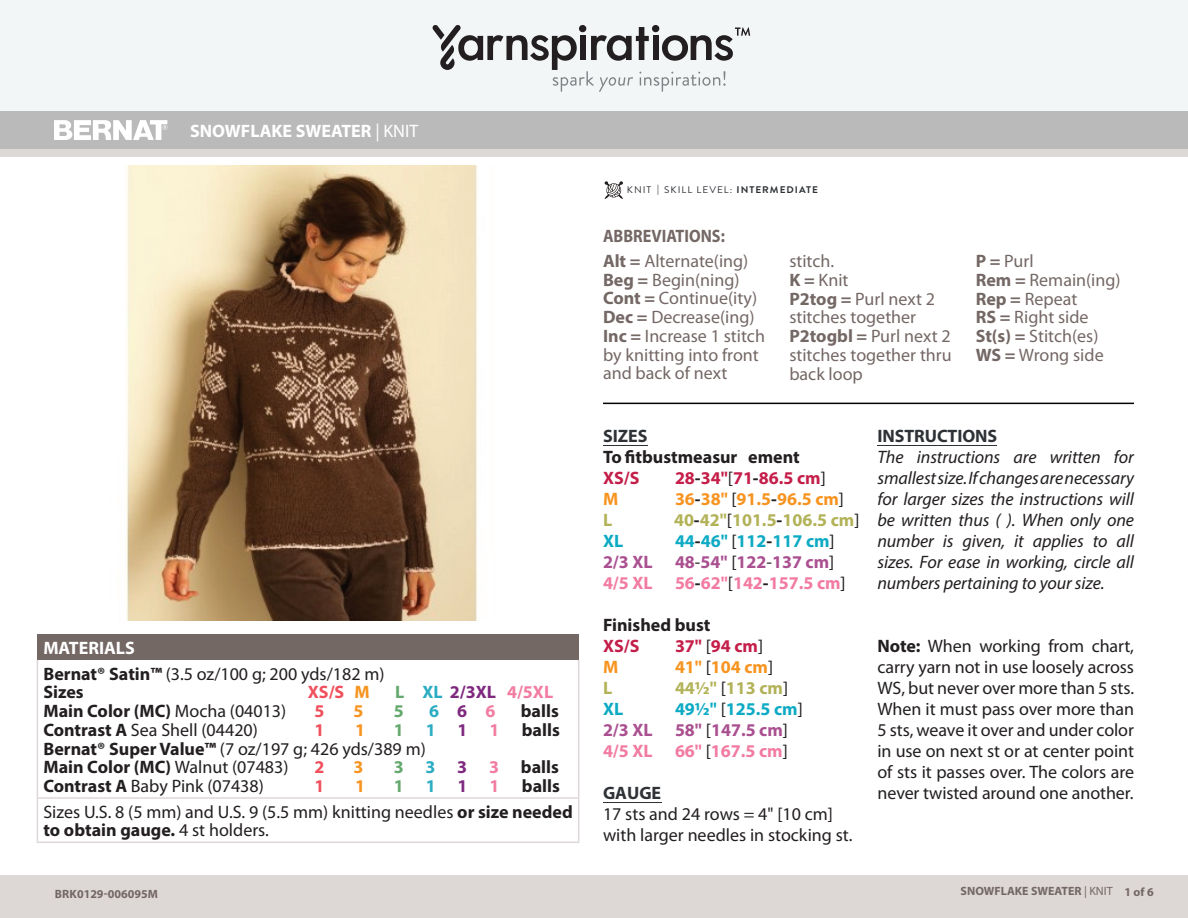
<style>
.page{position:relative;width:1188px;height:918px;background:#fff}
.page>*{position:absolute;margin:0;border:0;box-sizing:border-box;transform-origin:0 0}
.t1{font:18px/21px "Myriad Pro";color:#231f20}
.t2{font:18px/18.8px "Myriad Pro";color:#746865}
.t3{font:italic 18px/21px "Myriad Pro";letter-spacing:-.005em;color:#231f20}
.t4{font:700 18px/21px "Myriad Pro";color:#231f20}
.t5{font:700 18px/21px "Myriad Pro";color:#f27ba1}
.t6{font:700 18px/21px "Myriad Pro";color:#aa5090}
.t7{font:700 18px "Myriad Pro";color:#b2b258}
.t8{font:700 18px "Myriad Pro";color:#f79420}
.t9{font:700 18px "Myriad Pro";color:#c41e49}
.Body{font:700 18px "Myriad Pro";color:#fff}
.t10{font:700 18px "Myriad Pro";color:#746865;scale:.9 1}
.t11{font:700 18px "Myriad Pro";color:#7e287e}
.t12{font:700 18px "Myriad Pro";color:#f0505c}
.t13{font:700 18px "Myriad Pro";color:#63a86c}
.t14{font:700 18px "Myriad Pro";color:#0caac4}
.t15{font:700 18px "Myriad Pro";color:#2aacc2}
.t16{font:700 13.5px "Myriad Pro";letter-spacing:.02em;color:#fff}
.Body-2{font:700 12px "Myriad Pro";color:#746865}
.Body-3{font:700 12px "Myriad Pro";letter-spacing:.02em;color:#746865}
.t17{font:9.6px "Brandon Grotesque";letter-spacing:.1em;color:#2d3135;scale:1.04 1}
.s1{font-weight:400}
.s2{font-weight:700;color:#fff}
.s3{font-weight:700}
.s4{color:#f79420}
.s5{color:#63a86c}
.s6{color:#2aacc2}
.s7{color:#f27ca1}
.s8{color:#7e287e}
.s9{color:#2e3236}
.s10{color:#c41e49}
.s11{color:#231f20}
.s12{font-weight:400;color:#231f20}
.s13{color:#0caac4}
.s14{color:#aa5090}
.s15{color:#f27ba1}
.s16{font-weight:700;color:#2e3236}
.s17{font-weight:700;font-style:normal;color:#2e3236}
</style>
<div class="page">
<div style="left:0;top:875px;width:1188px;height:43px;background:#ddd7d6"></div>
<div style="left:0;top:149px;width:1188px;height:9px;background:#ddd7d6"></div>
<div style="left:0;top:111px;width:1188px;height:38px;background:#bababa"></div>
<svg style="left:54px;top:120px;width:113px;height:20px"></svg>
<div style="left:0;top:0;width:1188px;height:111px;background:#f3f6f7"></div>
<svg style="left:433px;top:25px;width:318px;height:67px"></svg>
<div style="left:0;top:157px;width:1188px;height:717px;background:#fff"></div>
<hr style="left:603px;top:445px;width:45px;height:1px;background:#2e3236">
<hr style="left:603px;top:802px;width:58px;height:1px;background:#2e3236">
<hr style="left:878px;top:445px;width:119px;height:1px;background:#2e3236">
<div style="left:37px;top:634px;width:542px;height:26px;background:#746865"></div>
<hr style="left:37px;top:660px;width:1px;height:137px;background:#ddd7d6">
<hr style="left:37px;top:799px;width:1px;height:43px;background:#ddd7d6">
<hr style="left:578px;top:660px;width:1px;height:137px;background:#ddd7d6">
<hr style="left:578px;top:799px;width:1px;height:43px;background:#ddd7d6">
<hr style="left:37px;top:797px;width:542px;height:2px;background:#ddd7d6">
<hr style="left:37px;top:842px;width:542px;height:1px;background:#ddd7d6">
<img style="left:126px;top:165px;width:352px;height:455px">
<hr style="left:603px;top:403px;width:531px;height:1px;background:#040503">
<svg style="left:604px;top:181px;width:19px;height:18px"></svg>
<p class="t16" style="left:202px;top:120px;width:178px">SNOWFLAKE SWEATER <span class="s1">| KNIT</span></p>
<p class="Body" style="left:190px;top:120px;width:230px">SNOWFLAKE SWEATER <span class="s1">| KNIT</span></p>
<p class="t1" style="left:43px;top:634px;width:343px;line-height:26px"><span class="s2">MATERIALS<br></span><span class="s3">Bernat® Satin™</span> (3.5 oz/100 g; 200 yds/182 m)</p>
<p class="t4" style="left:43px;top:681px;width:42px">Sizes</p>
<p class="t12" style="left:308px;top:680px;width:63px">XS/S <span class="s4">M</span></p>
<p class="t11" style="left:395px;top:680px;width:160px"><span class="s5">L</span> <span class="s6">XL</span> 2/3XL <span class="s7">4/5XL</span></p>
<p class="t4" style="left:43px;top:700px;width:244px">Main Color (MC) <span class="s1">Mocha (04013)</span></p>
<p class="t12" style="left:314px;top:699px;width:11px">5</p>
<p class="t8" style="left:353px;top:699px;width:11px">5</p>
<p class="t13" style="left:394px;top:699px;width:11px">5</p>
<p class="t15" style="left:429px;top:699px;width:68px">6 <span class="s8">6</span> <span class="s7">6</span></p>
<p class="t4" style="left:521px;top:700px;width:39px">balls</p>
<p class="t1" style="left:43px;top:719px;width:216px"><span class="s3">Contrast A</span> Sea Shell (04420)</p>
<p class="t12" style="left:314px;top:718px;width:11px">1</p>
<p class="t8" style="left:355px;top:718px;width:11px">1</p>
<p class="t13" style="left:394px;top:718px;width:107px">1 <span class="s6">1</span> <span class="s8">1</span> <span class="s7">1</span></p>
<p class="t4" style="left:522px;top:719px;width:39px">balls</p>
<p class="t1" style="left:43px;top:739px;width:384px;line-height:18.8px"><span class="s3">Bernat® Super Value™</span> (7 oz/197 g; 426 yds/389 m)<br><span class="s3">Main Color (MC)</span> Walnut (07483)</p>
<p class="t12" style="left:314px;top:755px;width:11px">2</p>
<p class="t8" style="left:353px;top:755px;width:11px">3</p>
<p class="t4" style="left:394px;top:756px;width:166px"><span class="s5">3</span> <span class="s6">3</span> <span class="s8">3</span> <span class="s7">3</span> balls</p>
<p class="t1" style="left:43px;top:773px;width:531px;line-height:25.5px;text-indent:478px"><span class="s3">balls<br></span>Sizes U.S. 8 (5 mm) and U.S. 9 (5.5 mm) knitting needles <span class="s3">or size needed</span></p>
<p class="t4" style="left:43px;top:819px;width:227px">to obtain gauge. <span class="s1">4 st holders.</span></p>
<p class="t1" style="left:43px;top:775px;width:222px"><span class="s3">Contrast A</span> Baby Pink (07438)</p>
<p class="t12" style="left:314px;top:774px;width:11px">1</p>
<p class="t8" style="left:355px;top:774px;width:11px">1</p>
<p class="t13" style="left:394px;top:774px;width:107px">1 <span class="s6">1</span> <span class="s8">1</span> <span class="s7">1</span></p>
<p class="t17" style="left:627px;top:183px;width:185px">KNIT <span class="s3">|</span> SKILL LEVEL: <span class="s3">INTERMEDIATE</span></p>
<p class="t10" style="left:603px;top:224px;width:137px">ABBREVIATIONS:</p>
<p class="t2" style="left:603px;top:251px;width:163px"><span class="s3">Alt =</span> Alternate(ing)<br><span class="s3">Beg =</span> Begin(ning)<br><span class="s3">Cont =</span> Continue(ity)<br><span class="s3">Dec =</span> Decrease(ing)<br><span class="s3">Inc =</span> Increase 1 stitch by knitting into front and back of next</p>
<p class="t2" style="left:789px;top:251px;width:164px">stitch.<br><span class="s3">K =</span> Knit<br><span class="s3">P2tog =</span> Purl next 2 stitches together<br><span class="s3">P2togbl =</span> Purl next 2 stitches together thru back loop</p>
<p class="t2" style="left:976px;top:251px;width:146px"><span class="s3">P =</span> Purl<br><span class="s3">Rem =</span> Remain(ing)<br><span class="s3">Rep =</span> Repeat<br><span class="s3">RS =</span> Right side<br><span class="s3">St(s) =</span> Stitch(es)<br><span class="s3">WS =</span> Wrong side</p>
<p class="t4" style="left:603px;top:425px;width:198px"><span class="s9">SIZES<br></span>To fi t bust measur ement<br><span class="s10">XS/S</span></p>
<p class="t9" style="left:675px;top:466px;width:152px">28<span class="s11">-</span>34"<span class="s12">[</span>71<span class="s11">-</span>86.5 cm<span class="s12">]</span></p>
<p class="t8" style="left:603px;top:487px;width:17px">M</p>
<p class="t8" style="left:675px;top:487px;width:171px">36<span class="s11">-</span>38" <span class="s12">[</span>91.5<span class="s11">-</span>96.5 cm<span class="s12">]</span></p>
<p class="t7" style="left:603px;top:508px;width:11px">L</p>
<p class="t7" style="left:674px;top:508px;width:187px">40<span class="s11">-</span>42"<span class="s12">[</span>101.5<span class="s11">-</span>106.5 cm<span class="s12">]</span></p>
<p class="t14" style="left:603px;top:529px;width:22px">XL</p>
<p class="t5" style="left:603px;top:530px;width:244px;text-indent:72px"><span class="s13">44</span><span class="s11">-</span><span class="s13">46"</span> <span class="s12">[</span><span class="s13">112</span><span class="s11">-</span><span class="s13">117 cm</span><span class="s12">]<br></span><span class="s14">2/3 XL 48</span><span class="s12">-</span><span class="s14">54"</span> <span class="s12">[</span><span class="s14">122</span><span class="s12">-</span><span class="s14">137 cm</span><span class="s12">]<br></span>4/5 XL 56<span class="s11">-</span>62"<span class="s12">[</span>142<span class="s11">-</span>157.5 cm<span class="s12">]</span></p>
<p class="t4" style="left:603px;top:614px;width:109px">Finished bust<br><span class="s10">XS/S</span></p>
<p class="t9" style="left:675px;top:634px;width:90px">37" <span class="s12">[</span>94 cm<span class="s12">]</span></p>
<p class="t8" style="left:603px;top:655px;width:17px">M</p>
<p class="t8" style="left:675px;top:655px;width:100px">41" <span class="s12">[</span>104 cm<span class="s12">]</span></p>
<p class="t7" style="left:603px;top:676px;width:11px">L</p>
<p class="t7" style="left:675px;top:676px;width:115px">441/2" <span class="s12">[</span>113 cm<span class="s12">]</span></p>
<p class="t14" style="left:603px;top:697px;width:22px">XL</p>
<p class="t6" style="left:603px;top:698px;width:201px;text-indent:72px"><span class="s13">491/2"</span> <span class="s12">[</span><span class="s13">125.5 cm</span><span class="s12">]<br></span>2/3 XL 58" <span class="s12">[</span>147.5 cm<span class="s12">]<br></span><span class="s15">4/5 XL 66"</span> <span class="s12">[</span><span class="s15">167.5 cm</span><span class="s12">]</span></p>
<p class="t1" style="left:603px;top:782px;width:251px"><span class="s16">GAUGE<br></span>17 sts and 24 rows = 4" [10 cm] with larger needles in stocking st.</p>
<p class="t3" style="left:878px;top:425px;width:258px"><span class="s17">INSTRUCTIONS<br></span>The instructions are written for smallest size.If changes are necessary for larger sizes the instructions will be written thus ( ). When only one number is given, it applies to all sizes. For ease in working, circle all numbers pertaining to your size.</p>
<p class="t1" style="left:878px;top:635px;width:258px;text-align:justify"><span class="s3">Note:</span> When working from chart, carry yarn not in use loosely across WS, but never over more than 5 sts.<br>When it must pass over more than 5 sts, weave it over and under color in use on next st or at center point of sts it passes over. The colors are never twisted around one another.</p>
<p class="Body-3" style="left:955px;top:883px;width:149px">SNOWFLAKE SWEATER <span class="s1">| KN</span></p>
<p class="Body-2" style="left:1126px;top:883px;width:31px">1 of 6</p>
<p class="Body-2" style="left:55px;top:886px;width:105px">BRK0129-006095M</p>
<p class="Body-2" style="left:961px;top:884px;width:154px">SNOWFLAKE SWEATER <span class="s1">| KNIT</span></p>
<p class="Body-2" style="left:1124px;top:884px;width:31px">1 of 6</p>
</div>
